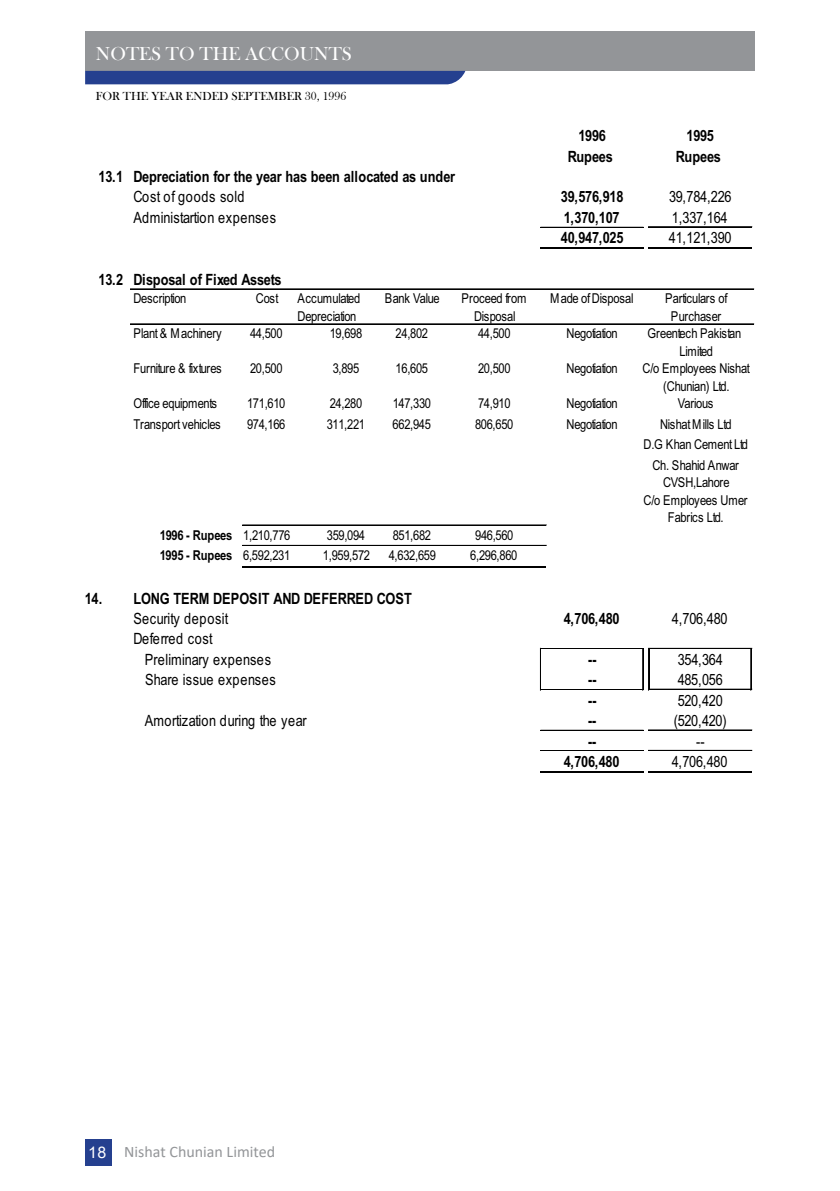
<style>
.page{position:relative;width:840px;height:1191px;background:#fff}
.page>*{position:absolute;margin:0;border:0;box-sizing:border-box;transform-origin:0 0}
.t1{font:19.2px "Bask Old Face";color:#fff}
.t2{font:16px "Calibri";color:#939598}
.t3{font:700 15.6px "Arial Narrow";letter-spacing:-.02em;color:#010101}
.t4{font:15.6px/20.4px "Arial Narrow";letter-spacing:.005em;color:#010101}
.t5{font:15.6px "Arial Narrow";letter-spacing:.025em;color:#010101}
.t6{font:15.6px "Arial Narrow";letter-spacing:.045em;color:#010101}
.t7{font:13.6px/17.4px "Arial Narrow";letter-spacing:-.025em;color:#010101;text-align:center}
.t8{font:700 13.6px "Arial Narrow";letter-spacing:-.025em;color:#010101}
.t9{font:12px "Bask Old Face";color:#000}
.s1{font-weight:400}
.s2{font-family:"Arial";color:#fff}
</style>
<div class="page">
<div style="left:85px;top:31px;width:669px;height:40px;background:#939598"></div>
<div style="left:85px;top:71px;width:380px;height:13px;background:#25408f"></div>
<div style="left:85px;top:1139px;width:26px;height:26px;background:#25408f"></div>
<hr style="left:540px;top:227px;width:103px;height:1px;background:#010101">
<hr style="left:540px;top:247px;width:103px;height:2px;background:#010101">
<hr style="left:541px;top:648px;width:102px;height:1px;background:#010101">
<hr style="left:541px;top:689px;width:102px;height:1px;background:#010101">
<hr style="left:540px;top:730px;width:103px;height:1px;background:#010101">
<hr style="left:540px;top:750px;width:103px;height:1px;background:#010101">
<hr style="left:540px;top:770px;width:103px;height:2px;background:#010101">
<hr style="left:647px;top:648px;width:1px;height:42px;background:#010101">
<hr style="left:648px;top:648px;width:1px;height:42px;background:#010101">
<hr style="left:750px;top:649px;width:1px;height:41px;background:#010101">
<hr style="left:540px;top:648px;width:1px;height:42px;background:#010101">
<hr style="left:642px;top:649px;width:1px;height:41px;background:#010101">
<hr style="left:648px;top:226px;width:103px;height:1px;background:#010101">
<hr style="left:648px;top:227px;width:103px;height:1px;background:#010101">
<hr style="left:648px;top:247px;width:103px;height:2px;background:#010101">
<hr style="left:130px;top:288px;width:623px;height:1px;background:#010101">
<hr style="left:130px;top:289px;width:623px;height:1px;background:#010101">
<hr style="left:130px;top:323px;width:623px;height:1px;background:#010101">
<hr style="left:130px;top:324px;width:623px;height:1px;background:#010101">
<hr style="left:242px;top:524px;width:304px;height:1px;background:#010101">
<hr style="left:242px;top:525px;width:304px;height:1px;background:#010101">
<hr style="left:242px;top:545px;width:304px;height:1px;background:#010101">
<hr style="left:242px;top:566px;width:304px;height:2px;background:#010101">
<hr style="left:649px;top:648px;width:102px;height:1px;background:#010101">
<hr style="left:649px;top:689px;width:102px;height:1px;background:#010101">
<hr style="left:648px;top:729px;width:103px;height:1px;background:#010101">
<hr style="left:648px;top:730px;width:103px;height:1px;background:#010101">
<hr style="left:648px;top:750px;width:103px;height:1px;background:#010101">
<hr style="left:648px;top:770px;width:103px;height:2px;background:#010101">
<h1 class="t1" style="left:96px;top:43px;width:28px">NOTES</h1>
<h1 class="t1" style="left:166px;top:43px;width:107px">TO THE ACCO</h1>
<h1 class="t1" style="left:299px;top:43px;width:28px">UNTS</h1>
<p class="t9" style="left:96px;top:90px;width:100px">FOR THE YEAR ENDED</p>
<p class="t9" style="left:231px;top:90px;width:116px">SEPTEMBER 30, 1996</p>
<p class="t3" style="left:578px;top:124px;width:29px">1996</p>
<p class="t3" style="left:686px;top:124px;width:29px">1995</p>
<p class="t3" style="left:567px;top:144px;width:47px">Rupees</p>
<p class="t3" style="left:675px;top:144px;width:47px">Rupees</p>
<p class="t3" style="left:99px;top:165px;width:358px">13.1 Depreciation for the year has been allocated as under</p>
<p class="t6" style="left:133px;top:185px;width:113px">Cost of goods sold</p>
<p class="t3" style="left:560px;top:185px;width:64px">39,576,918</p>
<p class="t4" style="left:668px;top:186px;width:64px">39,784,226</p>
<p class="t4" style="left:133px;top:206px;width:144px">Administartion expenses</p>
<p class="t3" style="left:563px;top:205px;width:57px">1,370,107</p>
<p class="t4" style="left:671px;top:206px;width:57px">1,337,164</p>
<p class="t3" style="left:560px;top:226px;width:64px">40,947,025</p>
<p class="t4" style="left:668px;top:227px;width:64px">41,121,390</p>
<p class="t3" style="left:98px;top:268px;width:184px">13.2 Disposal of Fixed Assets</p>
<p class="t7" style="left:133px;top:289px;width:54px">Description</p>
<p class="t7" style="left:256px;top:289px;width:24px">Cost</p>
<p class="t7" style="left:297px;top:289px;width:64px;text-align:left">Accumulated<br>Depreciation</p>
<p class="t7" style="left:384px;top:289px;width:56px">Bank Value</p>
<p class="t7" style="left:461px;top:289px;width:66px">Proceed from<br>Disposal</p>
<p class="t7" style="left:550px;top:289px;width:85px">Made of Disposal</p>
<p class="t7" style="left:664px;top:289px;width:64px">Particulars of<br>Purchaser</p>
<p class="t7" style="left:133px;top:324px;width:90px">Plant &amp; Machinery</p>
<p class="t7" style="left:250px;top:324px;width:34px">44,500</p>
<p class="t7" style="left:329px;top:324px;width:34px">19,698</p>
<p class="t7" style="left:395px;top:324px;width:34px">24,802</p>
<p class="t7" style="left:478px;top:324px;width:34px">44,500</p>
<p class="t7" style="left:566px;top:324px;width:53px">Negotiation</p>
<p class="t7" style="left:647px;top:324px;width:95px">Greentech Pakistan<br>Limited</p>
<p class="t7" style="left:133px;top:359px;width:90px">Furniture &amp; fixtures</p>
<p class="t7" style="left:250px;top:359px;width:34px">20,500</p>
<p class="t7" style="left:332px;top:359px;width:28px">3,895</p>
<p class="t7" style="left:395px;top:359px;width:34px">16,605</p>
<p class="t7" style="left:478px;top:359px;width:34px">20,500</p>
<p class="t7" style="left:566px;top:359px;width:53px">Negotiation</p>
<p class="t7" style="left:642px;top:359px;width:109px">C/o Employees Nishat (Chunian) Ltd.</p>
<p class="t7" style="left:133px;top:394px;width:85px">Office equipments</p>
<p class="t7" style="left:247px;top:394px;width:40px">171,610</p>
<p class="t7" style="left:329px;top:394px;width:34px">24,280</p>
<p class="t7" style="left:392px;top:394px;width:40px">147,330</p>
<p class="t7" style="left:478px;top:394px;width:34px">74,910</p>
<p class="t7" style="left:566px;top:394px;width:53px">Negotiation</p>
<p class="t7" style="left:677px;top:394px;width:37px">Various</p>
<p class="t7" style="left:133px;top:415px;width:89px">Transport vehicles</p>
<p class="t7" style="left:247px;top:415px;width:40px">974,166</p>
<p class="t7" style="left:326px;top:415px;width:40px">311,221</p>
<p class="t7" style="left:392px;top:415px;width:40px">662,945</p>
<p class="t7" style="left:475px;top:415px;width:40px">806,650</p>
<p class="t7" style="left:566px;top:415px;width:53px">Negotiation</p>
<p class="t7" style="left:643px;top:413px;width:106px;line-height:20.4px">Nishat Mills Ltd<br>D.G Khan Cement Ltd<br>Ch. Shahid Anwar</p>
<p class="t7" style="left:643px;top:473px;width:105px">CVSH,Lahore<br>C/o Employees Umer<br>Fabrics Ltd.</p>
<p class="t8" style="left:160px;top:524px;width:132px">1996 - Rupees <span class="s1">1,210,776</span></p>
<p class="t7" style="left:326px;top:525px;width:40px">359,094</p>
<p class="t7" style="left:392px;top:525px;width:40px">851,682</p>
<p class="t7" style="left:475px;top:525px;width:40px">946,560</p>
<p class="t8" style="left:160px;top:545px;width:132px">1995 - Rupees <span class="s1">6,592,231</span></p>
<p class="t7" style="left:323px;top:546px;width:49px">1,959,572</p>
<p class="t7" style="left:388px;top:546px;width:49px">4,632,659</p>
<p class="t7" style="left:470px;top:546px;width:49px">6,296,860</p>
<p class="t3" style="left:85px;top:586px;width:328px">14. LONG TERM DEPOSIT AND DEFERRED COST</p>
<p class="t5" style="left:133px;top:607px;width:96px">Security deposit</p>
<p class="t3" style="left:563px;top:607px;width:57px">4,706,480</p>
<p class="t4" style="left:671px;top:608px;width:57px">4,706,480</p>
<p class="t4" style="left:145px;top:628px;width:128px;text-indent:-11px">Deferred cost<br>Preliminary expenses</p>
<p class="t3" style="left:587px;top:647px;width:10px">--</p>
<p class="t4" style="left:677px;top:648px;width:47px">354,364</p>
<p class="t5" style="left:145px;top:668px;width:132px">Share issue expenses</p>
<p class="t3" style="left:587px;top:668px;width:10px">--</p>
<p class="t4" style="left:677px;top:669px;width:47px">485,056</p>
<p class="t3" style="left:587px;top:688px;width:10px">--</p>
<p class="t4" style="left:677px;top:689px;width:47px">520,420</p>
<p class="t4" style="left:145px;top:710px;width:164px">Amortization during the year</p>
<p class="t3" style="left:587px;top:709px;width:10px">--</p>
<p class="t4" style="left:673px;top:710px;width:54px">(520,420)</p>
<p class="t3" style="left:587px;top:729px;width:10px">--</p>
<p class="t4" style="left:695px;top:730px;width:10px">--</p>
<p class="t3" style="left:563px;top:749px;width:57px">4,706,480</p>
<p class="t4" style="left:671px;top:750px;width:57px">4,706,480</p>
<p class="t2" style="left:88px;top:1140px;width:188px"><span class="s2">18</span> Nishat Chunian Limited</p>
</div>
